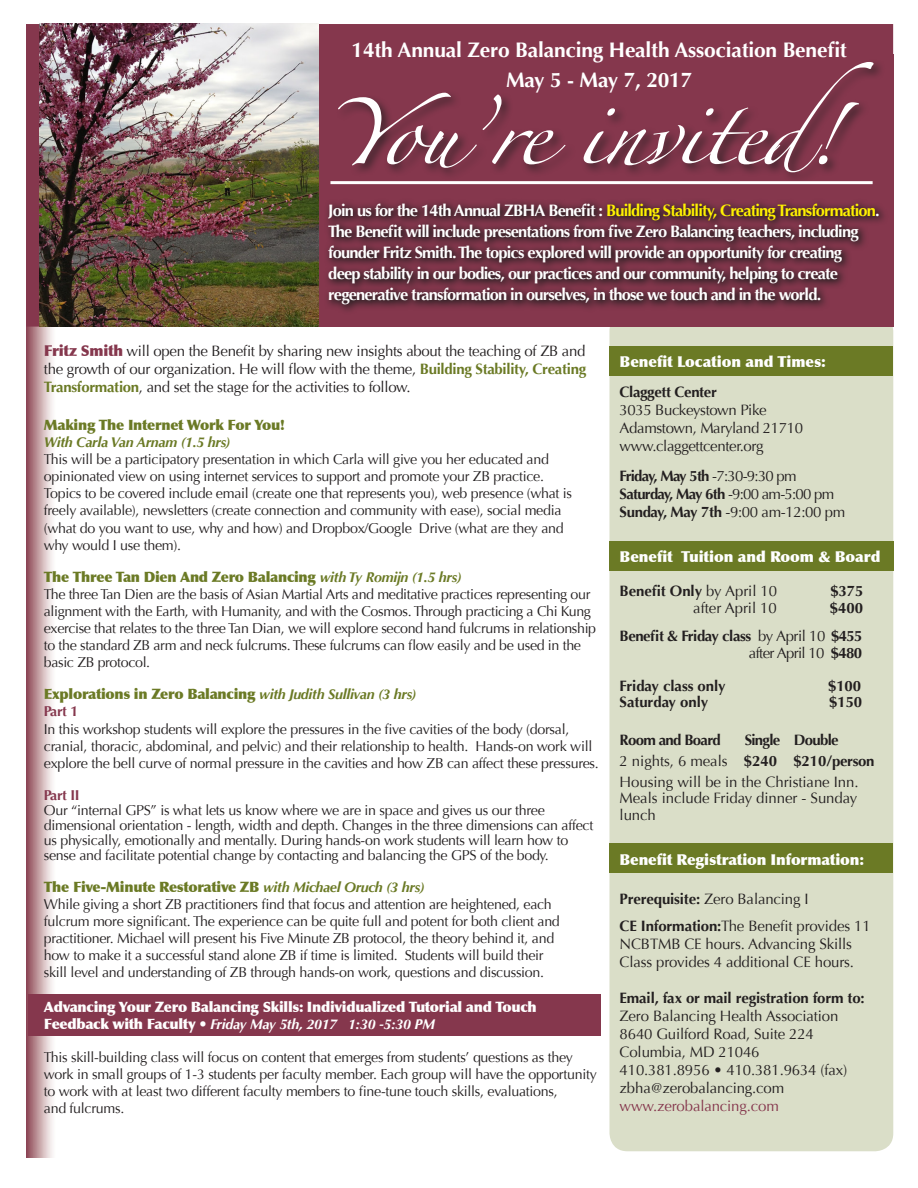
<style>
.page{position:relative;width:918px;height:1188px;background:#fff}
.page>*{position:absolute;margin:0;border:0;box-sizing:border-box;transform-origin:0 0}
.t1{font:60px "Zapfino";letter-spacing:-.05em;color:#fff;scale:1.1 1}
.t2{font:700 21px "Optima";letter-spacing:-.01em;color:#fff}
.t3{font:700 16.5px/21px "Optima";letter-spacing:-.05em;color:#fff}
.t4{font:15px/18px "Optima";letter-spacing:-.01em;color:#231f20}
.t5{font:700 15px "Optima";letter-spacing:-.025em;color:#231f20}
.t6{font:900 15px "Optima";letter-spacing:-.005em;color:#fff}
.t7{font:700 15px/18px "Optima";letter-spacing:-.05em;color:#231f20}
.t8{font:700 15px "Optima";letter-spacing:-.005em;color:#231f20}
.t9{font:700 15px "Optima";letter-spacing:-.045em;color:#231f20}
.t10{font:15px "Optima";letter-spacing:-.045em;color:#231f20}
.t11{font:14.25px/17.1px "Optima";letter-spacing:-.02em;color:#231f20}
.t12{font:900 14.25px/17.1px "Optima";letter-spacing:-.02em;color:#6b7a25}
.t13{font:900 14.25px/17.1px "Optima";letter-spacing:-.02em;color:#fff}
.t14{font:700 14.25px "Optima";letter-spacing:-.02em;color:#85374d}
.s1{color:#fff101}
.s2{font-weight:900;color:#85374d}
.s3{font-weight:700;color:#6b7a25}
.s4{font-weight:700;font-style:italic}
.s5{font-weight:400}
.s6{font-weight:700}
.s7{color:#85374d}
</style>
<div class="page">
<svg style="left:26px;top:327px;width:58px;height:830px"></svg>
<div style="left:23px;top:24px;width:870px;height:302px;background:#85374d"></div>
<div style="left:609px;top:313px;width:284px;height:838px;background:#dadec8;border-radius:18px"></div>
<div style="left:609px;top:541px;width:284px;height:29px;background:#6b7a25"></div>
<div style="left:609px;top:844px;width:284px;height:29px;background:#6b7a25"></div>
<div style="left:609px;top:346px;width:284px;height:30px;background:#6b7a25"></div>
<div style="left:9px;top:16px;width:17px;height:1162px;background:#fff"></div>
<div style="left:26px;top:309px;width:867px;height:18px;background:#85374d"></div>
<div style="left:336px;top:59px;width:550px;height:126px;background:#231f20;opacity:.75"></div>
<hr style="left:330px;top:181px;width:543px;height:3px;background:#fff">
<svg style="left:327px;top:201px;width:557px;height:110px"></svg>
<img style="left:40px;top:24px;width:279px;height:302px">
<div style="left:28px;top:994px;width:572px;height:41px;background:#85374d"></div>
<p class="t2" style="left:352px;top:38px;width:497px">14th Annual Zero Balancing Health Association Benefit</p>
<p class="t2" style="left:506px;top:68px;width:188px">May 5 - May 7, 2017</p>
<p class="t1" style="left:328px;top:108px;width:497px">You’re invited!</p>
<p class="t3" style="left:328px;top:200px;width:553px">Join us for the 14th Annual ZBHA Benefit : <span class="s1">Building Stability, Creating Transformation</span>.<br>The Benefit will include presentations from five Zero Balancing teachers, including founder Fritz Smith. The topics explored will provide an opportunity for creating<br>deep stability in our bodies, our practices and our community, helping to create regenerative transformation in ourselves, in those we touch and in the world.</p>
<p class="t4" style="left:44px;top:342px;width:544px;text-align:justify"><span class="s2">Fritz Smith</span> will open the Benefit by sharing new insights about the teaching of ZB and the growth of our organization. He will flow with the theme, <span class="s3">Building Stability, Creating Transformation</span>, and set the stage for the activities to follow.</p>
<p class="t12" style="left:44px;top:416px;width:242px">Making The Internet Work For You!<br><span class="s4">With Carla Van Arnam (1.5 hrs)</span></p>
<p class="t11" style="left:44px;top:451px;width:530px">This will be a participatory presentation in which Carla will give you her educated and opinionated view on using internet services to support and promote your ZB practice.<br>Topics to be covered include email (create one that represents you), web presence (what is freely available), newsletters (create connection and community with ease), social media (what do you want to use, why and how) and Dropbox/Google Drive (what are they and why would I use them).</p>
<p class="t12" style="left:44px;top:568px;width:419px">The Three Tan Dien And Zero Balancing <span class="s4">with Ty Romijn (1.5 hrs)</span></p>
<p class="t11" style="left:44px;top:586px;width:554px">The three Tan Dien are the basis of Asian Martial Arts and meditative practices representing our alignment with the Earth, with Humanity, and with the Cosmos. Through practicing a Chi Kung exercise that relates to the three Tan Dian, we will explore second hand fulcrums in relationship to the standard ZB arm and neck fulcrums. These fulcrums can flow easily and be used in the basic ZB protocol.</p>
<p class="t12" style="left:44px;top:686px;width:374px">Explorations in Zero Balancing <span class="s4">with Judith Sullivan (3 hrs)</span></p>
<p class="t14" style="left:44px;top:703px;width:36px">Part 1</p>
<p class="t11" style="left:44px;top:720px;width:557px">In this workshop students will explore the pressures in the five cavities of the body (dorsal, cranial, thoracic, abdominal, and pelvic) and their relationship to health. Hands-on work will explore the bell curve of normal pressure in the cavities and how ZB can affect these pressures.</p>
<p class="t14" style="left:44px;top:787px;width:37px">Part II</p>
<p class="t11" style="left:44px;top:803px;width:551px;line-height:15px">Our “internal GPS” is what lets us know where we are in space and gives us our three dimensional orientation - length, width and depth. Changes in the three dimensions can affect us physically, emotionally and mentally. During hands-on work students will learn how to sense and facilitate potential change by contacting and balancing the GPS of the body.</p>
<p class="t12" style="left:44px;top:878px;width:383px">The Five-Minute Restorative ZB <span class="s4">with Michael Oruch (3 hrs)</span></p>
<p class="t11" style="left:44px;top:896px;width:518px">While giving a short ZB practitioners find that focus and attention are heightened, each fulcrum more significant. The experience can be quite full and potent for both client and practitioner. Michael will present his Five Minute ZB protocol, the theory behind it, and how to make it a successful stand alone ZB if time is limited. Students will build their skill level and understanding of ZB through hands-on work, questions and discussion.</p>
<p class="t13" style="left:44px;top:998px;width:494px">Advancing Your Zero Balancing Skills: Individualized Tutorial and Touch<br>Feedback with Faculty • <span class="s4">Friday May 5th, 2017 1:30 -5:30 PM</span></p>
<p class="t11" style="left:44px;top:1049px;width:555px">This skill-building class will focus on content that emerges from students’ questions as they work in small groups of 1-3 students per faculty member. Each group will have the opportunity to work with at least two different faculty members to fine-tune touch skills, evaluations,<br>and fulcrums.</p>
<p class="t6" style="left:620px;top:352px;width:208px">Benefit Location and Times:</p>
<p class="t5" style="left:620px;top:383px;width:99px">Claggett Center</p>
<p class="t4" style="left:620px;top:401px;width:185px">3035 Buckeystown Pike<br>Adamstown, Maryland 21710</p>
<p class="t4" style="left:620px;top:437px;width:146px">www.claggettcenter.org</p>
<p class="t7" style="left:620px;top:467px;width:227px">Friday, May 5th <span class="s5">-7:30-9:30 pm<br></span>Saturday, May 6th <span class="s5">-9:00 am-5:00 pm<br></span>Sunday, May 7th <span class="s5">-9:00 am-12:00 pm</span></p>
<p class="t6" style="left:620px;top:547px;width:262px">Benefit Tuition and Room &amp; Board</p>
<p class="t8" style="left:620px;top:582px;width:159px">Benefit Only <span class="s5">by April 10</span></p>
<p class="t5" style="left:830px;top:582px;width:35px">$375</p>
<p class="t4" style="left:693px;top:599px;width:85px">after April 10</p>
<p class="t5" style="left:830px;top:599px;width:35px">$400</p>
<p class="t5" style="left:620px;top:627px;width:244px">Benefit &amp; Friday class <span class="s5">by April 10</span> $455</p>
<p class="t10" style="left:749px;top:644px;width:115px">after April 10 <span class="s6">$480</span></p>
<p class="t8" style="left:620px;top:677px;width:108px">Friday class only</p>
<p class="t5" style="left:828px;top:677px;width:35px">$100</p>
<p class="t8" style="left:620px;top:693px;width:90px">Saturday only</p>
<p class="t5" style="left:829px;top:693px;width:35px">$150</p>
<p class="t9" style="left:620px;top:731px;width:103px">Room and Board</p>
<p class="t9" style="left:745px;top:731px;width:96px">Single Double</p>
<p class="t5" style="left:620px;top:752px;width:256px"><span class="s5">2 nights, 6 meals</span> $240 $210/person</p>
<p class="t4" style="left:620px;top:773px;width:241px">Housing will be in the Christiane Inn.</p>
<p class="t4" style="left:620px;top:790px;width:239px;line-height:16.5px">Meals include Friday dinner - Sunday lunch</p>
<p class="t6" style="left:620px;top:850px;width:246px">Benefit Registration Information:</p>
<p class="t4" style="left:620px;top:890px;width:191px"><span class="s6">Prerequisite:</span> Zero Balancing I</p>
<p class="t4" style="left:620px;top:917px;width:253px"><span class="s6">CE Information:</span>The Benefit provides 11<br>NCBTMB CE hours. Advancing Skills<br>Class provides 4 additional CE hours.</p>
<p class="t5" style="left:620px;top:989px;width:247px">Email, fax or mail registration form to:</p>
<p class="t4" style="left:620px;top:1007px;width:220px">Zero Balancing Health Association</p>
<p class="t4" style="left:620px;top:1025px;width:196px">8640 Guilford Road, Suite 224<br>Columbia, MD 21046</p>
<p class="t4" style="left:620px;top:1061px;width:229px">410.381.8956 • 410.381.9634 (fax)</p>
<p class="t4" style="left:620px;top:1079px;width:166px">zbha@zerobalancing.com <span class="s7">www.zerobalancing.com</span></p>
</div>
